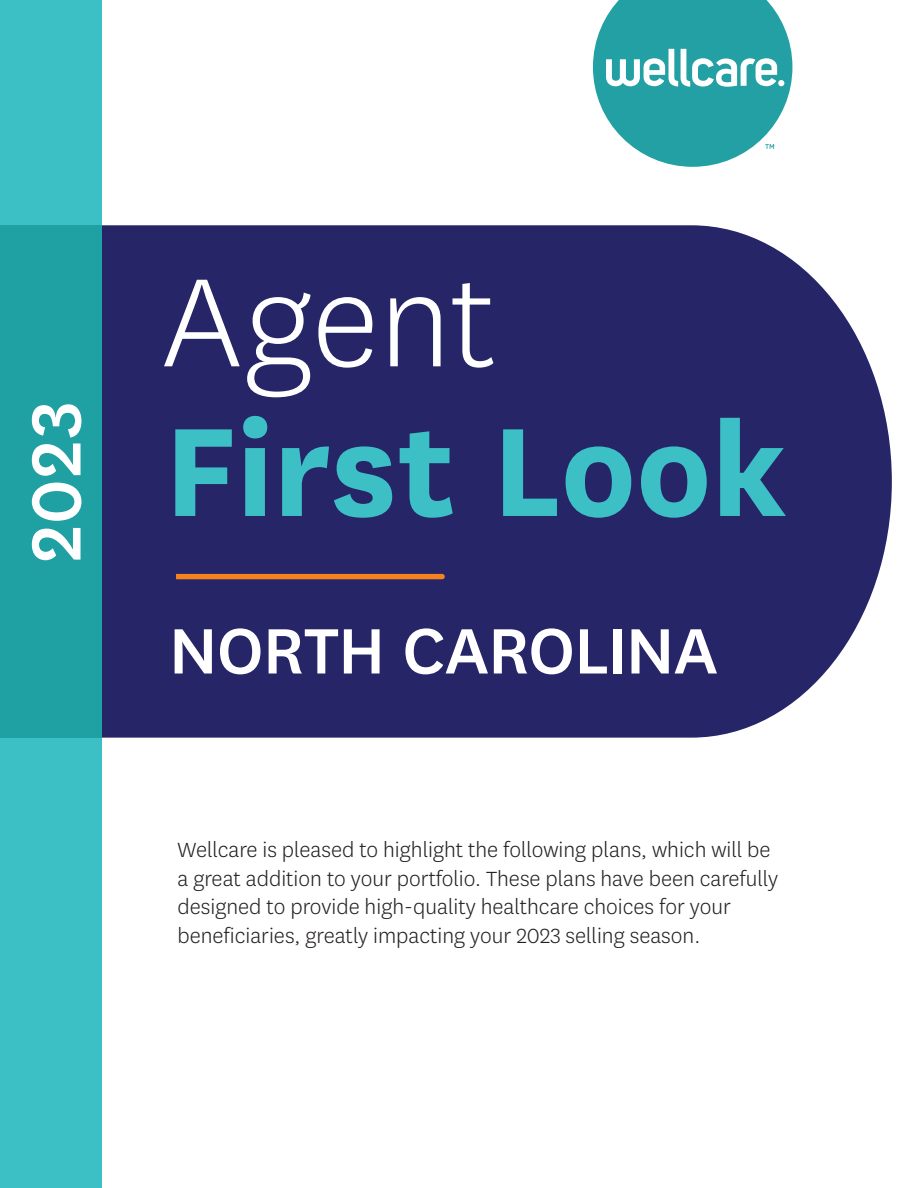
<style>
.page{position:relative;width:918px;height:1188px;background:#fff}
.page>*{position:absolute;margin:0;border:0;box-sizing:border-box;transform-origin:0 0}
.State{font:700 147px "Centene Sans";color:#3cc0c6}
.State-2{font:300 147px "Centene Sans";color:#fff}
.State-3{font:500 81px "Centene Sans";color:#fff}
.State-4{font:500 75px "Centene Sans";letter-spacing:-.015em;color:#fff}
.t1{font:300 24px/28.8px "Centene Sans";color:#231f20}
</style>
<div class="page">
<div style="left:0;top:0;width:102px;height:1188px;background:#3cc0c6"></div>
<div style="left:101px;top:225px;width:791px;height:513px;background:#252568"></div>
<div style="left:0;top:225px;width:101px;height:513px;background:#1fa0a3"></div>
<svg style="left:176px;top:574px;width:269px;height:5px"></svg>
<svg style="left:593px;top:0;width:199px;height:167px"></svg>
<p class="State-3" style="left:1px;top:563px;width:163px;rotate:-90deg">2023</p>
<p class="State-2" style="left:163px;top:230px;width:335px">Agent</p>
<p class="State" style="left:164px;top:367px;width:625px">First Look</p>
<p class="State-4" style="left:169px;top:600px;width:551px">NORTH CAROLINA</p>
<p class="t1" style="left:178px;top:834px;width:602px">Wellcare is pleased to highlight the following plans, which will be a great addition to your portfolio. These plans have been carefully designed to provide high-quality healthcare choices for your beneficiaries, greatly impacting your 2023 selling season.</p>
</div>
